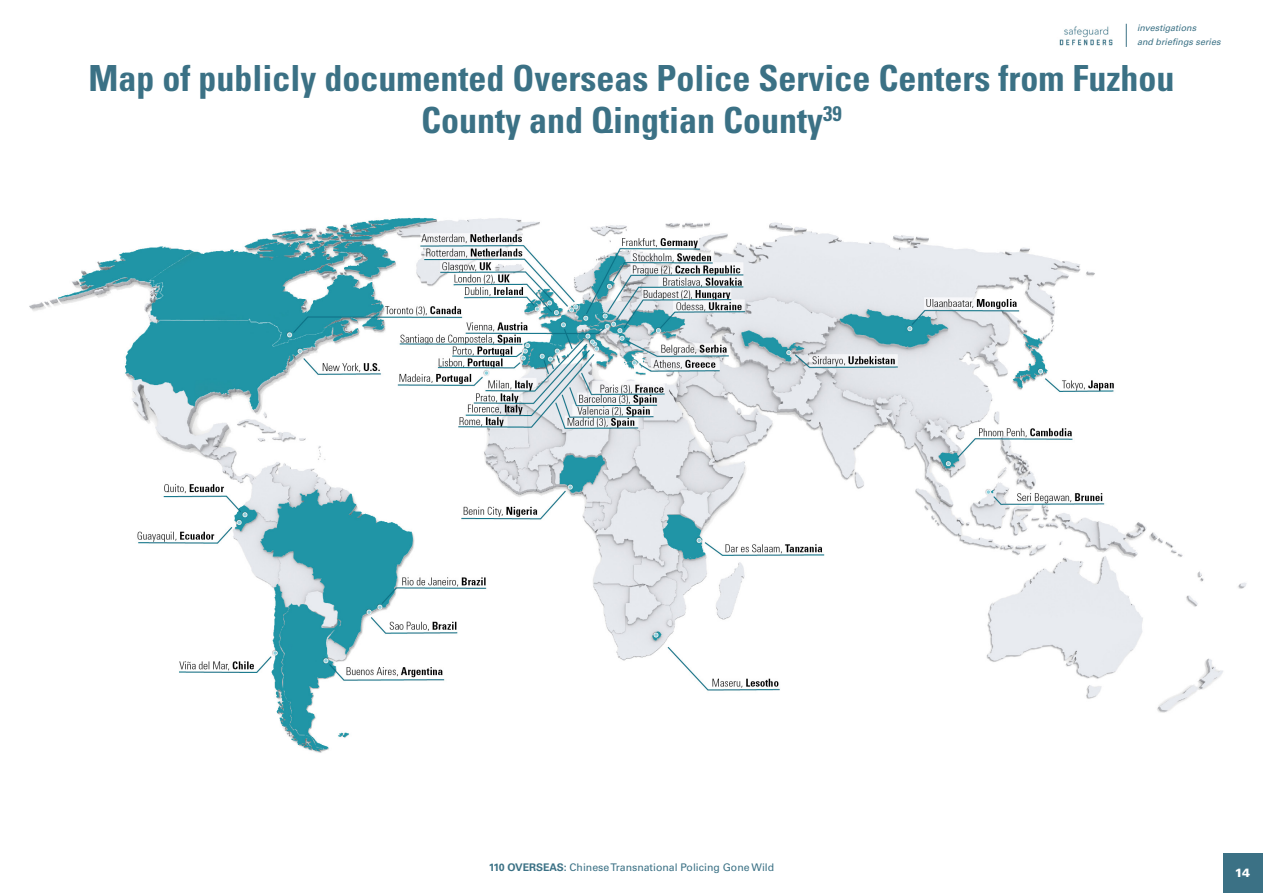
<style>
.page{position:relative;width:1263px;height:893px;background:#fff}
.page>*{position:absolute;margin:0;border:0;box-sizing:border-box;transform-origin:0 0}
.t1{font:700 condensed 36px/42px "Univers LT Std";color:#3b7185;text-align:center}
.t2{font:900 12px "Univers LT Std";color:#fff}
.t3{font:10.5px "Univers LT Std";color:#3b7185}
.t4{font:italic 9px/13.5px "Univers LT Std";color:#3b7185}
.s1{font-weight:700}
</style>
<div class="page">
<img style="left:29px;top:217px;width:1218px;height:536px">
<div style="left:1224px;top:854px;width:39px;height:39px;background:#3b7185"></div>
<img style="left:1059px;top:26px;width:54px;height:20px">
<svg style="left:1126px;top:24px;width:1px;height:23px"></svg>
<p class="t4" style="left:1137px;top:22px;width:85px">investigations<br>and briefings series</p>
<p class="t1" style="left:88px;top:57px;width:1087px">Map of publicly documented Overseas Police Service Centers from Fuzhou<br>County and Qingtian County<sup>39</sup></p>
<p class="t3" style="left:489px;top:861px;width:287px"><span class="s1">110 OVERSEAS:</span> Chinese Transnational Policing Gone Wild</p>
<p class="t2" style="left:1235px;top:865px;width:17px">14</p>
</div>
